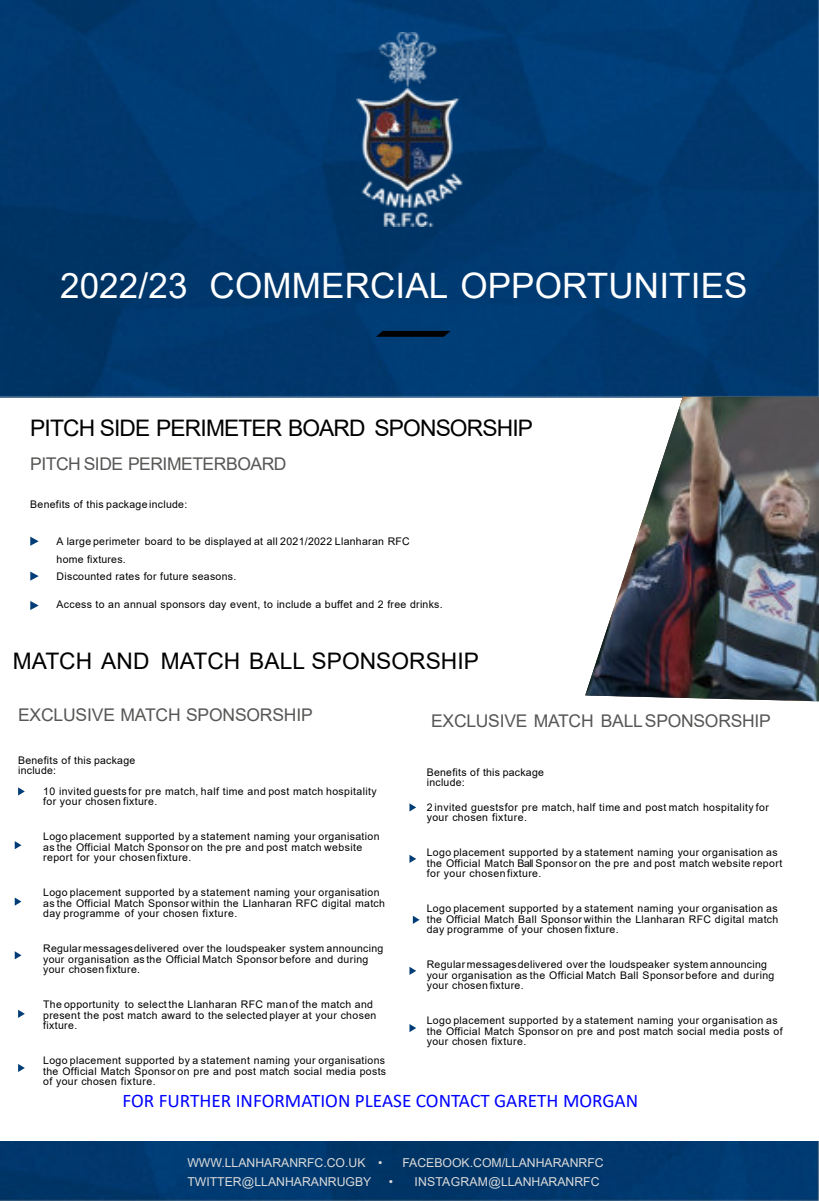
<style>
.page{position:relative;width:819px;height:1201px;background:#fff}
.page>*{position:absolute;margin:0;border:0;box-sizing:border-box;transform-origin:0 0}
.t1{font:35px "Arial";letter-spacing:.005em;color:#fff}
.t2{font:22.75px "Arial";letter-spacing:-.035em;color:#000}
.t3{font:22.75px "Arial";color:#000}
.t4{font:19.25px "Calibri";color:#00f}
.t5{font:17.5px "Arial";letter-spacing:-.015em;color:#575756}
.t6{font:12.25px "Arial";color:#dadada}
.t7{font:10.5px/10.5px "Arial";letter-spacing:.035em;color:#000}
</style>
<div class="page">
<img style="left:0;top:0;width:819px;height:397px">
<svg style="left:376px;top:331px;width:74px;height:6px"></svg>
<img style="left:356px;top:32px;width:106px;height:194px">
<svg style="left:30px;top:536px;width:9px;height:10px"></svg>
<svg style="left:18px;top:787px;width:7px;height:8px"></svg>
<svg style="left:409px;top:803px;width:7px;height:8px"></svg>
<svg style="left:15px;top:841px;width:6px;height:8px"></svg>
<svg style="left:409px;top:855px;width:7px;height:8px"></svg>
<svg style="left:15px;top:897px;width:6px;height:8px"></svg>
<svg style="left:413px;top:916px;width:6px;height:7px"></svg>
<svg style="left:15px;top:951px;width:6px;height:8px"></svg>
<svg style="left:409px;top:966px;width:7px;height:9px"></svg>
<svg style="left:409px;top:1024px;width:7px;height:8px"></svg>
<svg style="left:18px;top:1009px;width:7px;height:8px"></svg>
<svg style="left:18px;top:1064px;width:7px;height:8px"></svg>
<svg style="left:30px;top:571px;width:9px;height:9px"></svg>
<svg style="left:30px;top:601px;width:9px;height:9px"></svg>
<img style="left:585px;top:397px;width:234px;height:304px">
<img style="left:0;top:1141px;width:819px;height:59px">
<h1 class="t1" style="left:60px;top:272px;width:689px">2022/23 COMMERCIAL OPPORTUNITIES</h1>
<h2 class="t2" style="left:30px;top:419px;width:504px">PITCH SIDE PERIMETER BOARD SPONSORSHIP</h2>
<h3 class="t5" style="left:30px;top:457px;width:258px">PITCH SIDE PERIMETERBOARD</h3>
<p class="t7" style="left:30px;top:500px;width:158px">Benefits of this package include:</p>
<p class="t7" style="left:57px;top:534px;width:355px;line-height:17.5px">A large perimeter board to be displayed at all 2021/2022 Llanharan RFC home fixtures.<br>Discounted rates for future seasons.</p>
<p class="t7" style="left:57px;top:600px;width:387px">Access to an annual sponsors day event, to include a buffet and 2 free drinks.</p>
<h2 class="t3" style="left:13px;top:652px;width:467px">MATCH AND MATCH BALL SPONSORSHIP</h2>
<h3 class="t5" style="left:18px;top:707px;width:296px">EXCLUSIVE MATCH SPONSORSHIP</h3>
<h3 class="t5" style="left:431px;top:714px;width:341px">EXCLUSIVE MATCH BALLSPONSORSHIP</h3>
<p class="t7" style="left:18px;top:755px;width:119px">Benefits of this package include:</p>
<p class="t7" style="left:43px;top:786px;width:335px">10 invited guests for pre match, half time and post match hospitality for your chosen fixture.</p>
<p class="t7" style="left:43px;top:832px;width:338px">Logo placement supported by a statement naming your organisation as the Official Match Sponsor on the pre and post match website report for your chosenfixture.</p>
<p class="t7" style="left:43px;top:888px;width:343px">Logo placement supported by a statement naming your organisation as the Official Match Sponsor within the Llanharan RFC digital match day programme of your chosen fixture.</p>
<p class="t7" style="left:43px;top:944px;width:341px">Regular messagesdelivered over the loudspeaker system announcing your organisation asthe Official Match Sponsor before and during your chosen fixture.</p>
<p class="t7" style="left:43px;top:1000px;width:335px">The opportunity to select the Llanharan RFC man of the match and present the post match award to the selected player at your chosen fixture.</p>
<p class="t7" style="left:43px;top:1056px;width:344px;text-align:justify">Logo placement supported by a statement naming your organisations the Official Match Sponsor on pre and post match social media posts of your chosen fixture.</p>
<p class="t7" style="left:427px;top:767px;width:119px">Benefits of this package include:</p>
<p class="t7" style="left:427px;top:803px;width:344px">2 invited guestsfor pre match, half time and post match hospitality for your chosen fixture.</p>
<p class="t7" style="left:427px;top:848px;width:357px">Logo placement supported by a statement naming your organisation as the Official Match Ball Sponsor on the pre and post match website report for your chosenfixture.</p>
<p class="t7" style="left:427px;top:904px;width:353px;text-align:justify">Logo placement supported by a statement naming your organisation as the Official Match Ball Sponsor within the Llanharan RFC digital match day programme of your chosen fixture.</p>
<p class="t7" style="left:427px;top:960px;width:349px">Regular messagesdelivered over the loudspeaker system announcing your organisation as the Official Match Ball Sponsor before and during your chosen fixture.</p>
<p class="t7" style="left:427px;top:1016px;width:357px">Logo placement supported by a statement naming your organisation as the Official Match Sponsor on pre and post match social media posts of your chosen fixture.</p>
<h3 class="t4" style="left:122px;top:1092px;width:517px">FOR FURTHER INFORMATION PLEASE CONTACT GARETH MORGAN</h3>
<p class="t6" style="left:187px;top:1158px;width:197px">WWW.LLANHARANRFC.CO.UK •</p>
<p class="t6" style="left:402px;top:1158px;width:203px">FACEBOOK.COM/LLANHARANRFC</p>
<p class="t6" style="left:187px;top:1177px;width:185px">TWITTER@LLANHARANRUGBY</p>
<p class="t6" style="left:389px;top:1177px;width:212px">• INSTAGRAM@LLANHARANRFC</p>
</div>
